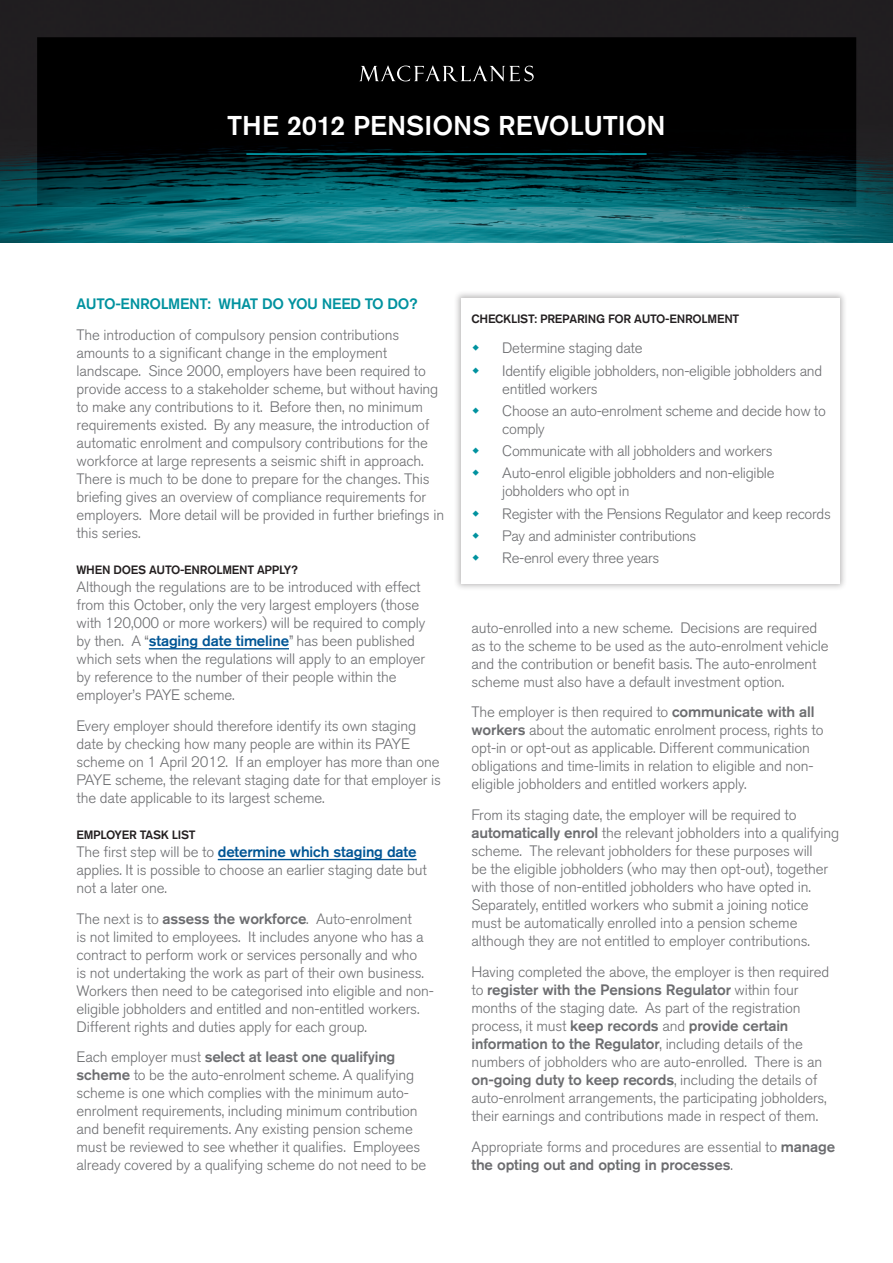
<style>
.page{position:relative;width:893px;height:1263px;background:#fff}
.page>*{position:absolute;margin:0;border:0;box-sizing:border-box;transform-origin:0 0}
.PageHead{font:500 27px "Akzidenz Grotesk BQ";color:#fff}
.BodyCopy{font:300 15px/18px "Akzidenz Grotesk BQ";letter-spacing:-.01em;color:#6c6d70}
.BodyCopyBefore{font:300 15px/18px "Akzidenz Grotesk BQ";letter-spacing:-.01em;color:#6c6d70}
.Bullet{font:300 15px/18px "Akzidenz Grotesk BQ";letter-spacing:-.02em;color:#6c6d70}
.MainHead{font:500 15px "Akzidenz Grotesk BQ";letter-spacing:-.02em;color:#00929f}
.SubHead1{font:500 12px "Akzidenz Grotesk BQ";letter-spacing:-.02em;color:#231f20}
.s1{font-weight:500;color:#005595}
.s2{font-weight:500}
</style>
<div class="page">
<img style="left:0;top:0;width:893px;height:242px">
<hr style="left:149px;top:648px;width:140px;height:1px;background:#005595">
<hr style="left:218px;top:859px;width:199px;height:1px;background:#005595">
<svg style="left:359px;top:66px;width:175px;height:15px;background:#363636"></svg>
<hr style="left:246px;top:153px;width:401px;height:2px;background:#00929f">
<div style="left:454px;top:290px;width:394px;height:301px;background:#231f20;opacity:.3"></div>
<div style="left:461px;top:298px;width:379px;height:286px;background:#fff"></div>
<p class="PageHead" style="left:227px;top:109px;width:440px">THE 2012 PENSIONS REVOLUTION</p>
<p class="MainHead" style="left:77px;top:295px;width:343px">AUTO-ENROLMENT: WHAT DO YOU NEED TO DO?</p>
<p class="BodyCopy" style="left:77px;top:326px;width:369px">The introduction of compulsory pension contributions amounts to a significant change in the employment landscape. Since 2000, employers have been required to provide access to a stakeholder scheme, but without having to make any contributions to it. Before then, no minimum requirements existed. By any measure, the introduction of automatic enrolment and compulsory contributions for the workforce at large represents a seismic shift in approach.<br>There is much to be done to prepare for the changes. This briefing gives an overview of compliance requirements for employers. More detail will be provided in further briefings in this series.</p>
<p class="SubHead1" style="left:77px;top:563px;width:223px">WHEN DOES AUTO-ENROLMENT APPLY?</p>
<p class="BodyCopyBefore" style="left:77px;top:578px;width:350px">Although the regulations are to be introduced with effect from this October, only the very largest employers (those with 120,000 or more workers) will be required to comply by then. A “<span class="s1">staging date timeline</span>” has been published which sets when the regulations will apply to an employer by reference to the number of their people within the employer’s PAYE scheme.</p>
<p class="BodyCopy" style="left:77px;top:717px;width:366px">Every employer should therefore identify its own staging date by checking how many people are within its PAYE scheme on 1 April 2012. If an employer has more than one PAYE scheme, the relevant staging date for that employer is the date applicable to its largest scheme.</p>
<p class="SubHead1" style="left:77px;top:827px;width:121px">EMPLOYER TASK LIST</p>
<p class="BodyCopyBefore" style="left:77px;top:843px;width:352px">The first step will be to <span class="s1">determine which staging date </span>applies. It is possible to choose an earlier staging date but not a later one.</p>
<p class="BodyCopy" style="left:77px;top:910px;width:359px">The next is to <span class="s2">assess the workforce</span>. Auto-enrolment<br>is not limited to employees. It includes anyone who has a contract to perform work or services personally and who<br>is not undertaking the work as part of their own business.<br>Workers then need to be categorised into eligible and non&shy;eligible jobholders and entitled and non-entitled workers.<br>Different rights and duties apply for each group.</p>
<p class="BodyCopy" style="left:77px;top:1048px;width:351px">Each employer must <span class="s2">select at least one qualifying scheme</span> to be the auto-enrolment scheme. A qualifying scheme is one which complies with the minimum auto&shy;enrolment requirements, including minimum contribution and benefit requirements. Any existing pension scheme must be reviewed to see whether it qualifies. Employees already covered by a qualifying scheme do not need to be</p>
<p class="SubHead1" style="left:471px;top:311px;width:269px">CHECKLIST: PREPARING FOR AUTO-ENROLMENT</p>
<p class="Bullet" style="left:502px;top:339px;width:142px">Determine staging date</p>
<p class="Bullet" style="left:502px;top:362px;width:321px">Identify eligible jobholders, non-eligible jobholders and entitled workers</p>
<p class="Bullet" style="left:502px;top:402px;width:325px">Choose an auto-enrolment scheme and decide how to comply</p>
<p class="Bullet" style="left:502px;top:442px;width:272px">Communicate with all jobholders and workers</p>
<p class="Bullet" style="left:502px;top:464px;width:274px">Auto-enrol eligible jobholders and non-eligible jobholders who opt in</p>
<p class="Bullet" style="left:502px;top:505px;width:330px">Register with the Pensions Regulator and keep records</p>
<p class="Bullet" style="left:502px;top:527px;width:196px">Pay and administer contributions</p>
<p class="Bullet" style="left:502px;top:549px;width:159px">Re-enrol every three years</p>
<p class="BodyCopy" style="left:471px;top:619px;width:359px">auto-enrolled into a new scheme. Decisions are required as to the scheme to be used as the auto-enrolment vehicle and the contribution or benefit basis. The auto-enrolment scheme must also have a default investment option.</p>
<p class="BodyCopy" style="left:471px;top:703px;width:354px">The employer is then required to <span class="s2">communicate with all workers</span> about the automatic enrolment process, rights to opt-in or opt-out as applicable. Different communication obligations and time-limits in relation to eligible and non&shy;eligible jobholders and entitled workers apply.</p>
<p class="BodyCopy" style="left:471px;top:806px;width:369px">From its staging date, the employer will be required to <span class="s2">automatically enrol</span> the relevant jobholders into a qualifying scheme. The relevant jobholders for these purposes will<br>be the eligible jobholders (who may then opt-out), together with those of non-entitled jobholders who have opted in.<br>Separately, entitled workers who submit a joining notice must be automatically enrolled into a pension scheme although they are not entitled to employer contributions.</p>
<p class="BodyCopy" style="left:471px;top:963px;width:359px">Having completed the above, the employer is then required to <span class="s2">register with the Pensions Regulator</span> within four months of the staging date. As part of the registration process, it must <span class="s2">keep records</span> and <span class="s2">provide certain information to the Regulator</span>, including details of the numbers of jobholders who are auto-enrolled. There is an <span class="s2">on-going duty to keep records</span>, including the details of auto-enrolment arrangements, the participating jobholders, their earnings and contributions made in respect of them.</p>
<p class="BodyCopy" style="left:471px;top:1138px;width:365px">Appropriate forms and procedures are essential to <span class="s2">manage the opting out and opting in processes</span>.</p>
</div>
